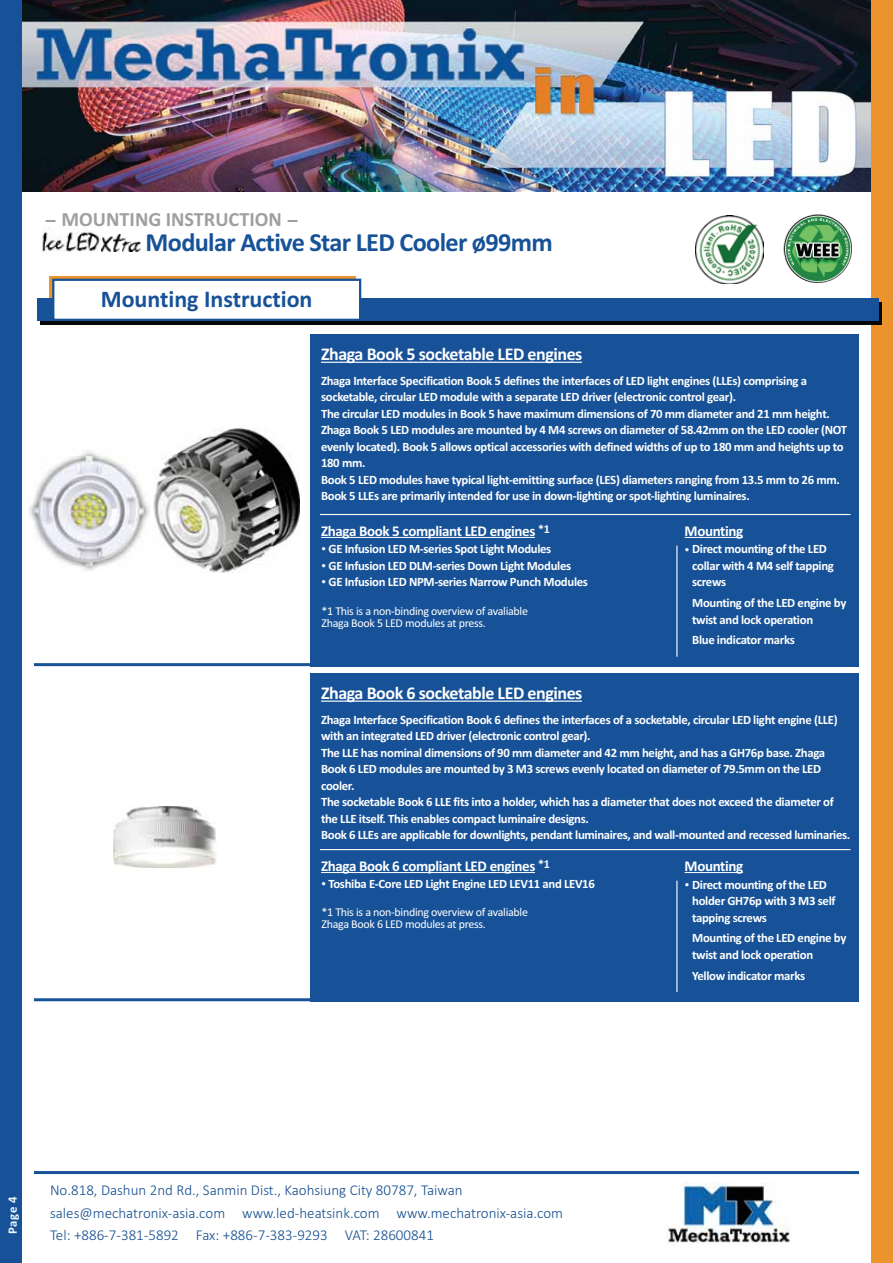
<style>
.page{position:relative;width:893px;height:1263px;background:#fff}
.page>*{position:absolute;margin:0;border:0;box-sizing:border-box;transform-origin:0 0}
.t1{font:700 26.25px "Calibri";letter-spacing:-.025em;color:#175298}
.t2{font:700 24px "Calibri";color:#175298}
.t3{font:700 20.25px "Calibri";color:#9f9f9f;scale:2 1}
.t4{font:700 18px "Calibri";letter-spacing:-.025em;color:#fff}
.t5{font:300 15px/22.5px "Calibri";color:#144e8f}
.t6{font:700 15px "Calibri";letter-spacing:-.025em;color:#fff}
.t7{font:700 12.75px/16.5px "Calibri";letter-spacing:-.025em;color:#fff}
.t8{font:700 12.75px "Calibri";color:#eff9fe}
.t9{font:12px/12px "Calibri";letter-spacing:-.025em;color:#fff}
.s1{font-weight:400;font-size:10.5px}
</style>
<div class="page">
<img style="left:21px;top:0;width:851px;height:191px">
<div style="left:872px;top:0;width:21px;height:1263px;background:#eb932d"></div>
<div style="left:0;top:0;width:21px;height:1263px;background:#175298"></div>
<hr style="left:34px;top:1171px;width:825px;height:3px;background:#175298">
<img style="left:667px;top:1183px;width:124px;height:60px">
<img style="left:695px;top:216px;width:69px;height:68px">
<img style="left:783px;top:214px;width:69px;height:69px">
<img style="left:42px;top:228px;width:60px;height:24px">
<img style="left:102px;top:234px;width:38px;height:17px">
<svg style="left:49px;top:276px;width:307px;height:22px"></svg>
<svg style="left:40px;top:302px;width:842px;height:22px;background:#06141e"></svg>
<div style="left:37px;top:298px;width:842px;height:22px;background:#175298"></div>
<div style="left:53px;top:280px;width:307px;height:40px;background:#fff"></div>
<div style="left:52px;top:279px;width:309px;height:42px;border:2px solid #175298"></div>
<img style="left:113px;top:806px;width:104px;height:62px">
<div style="left:311px;top:334px;width:548px;height:332px;background:#175298"></div>
<div style="left:311px;top:673px;width:548px;height:328px;background:#175298"></div>
<hr style="left:320px;top:514px;width:530px;height:1px;background:#fff">
<hr style="left:320px;top:849px;width:530px;height:1px;background:#fff">
<hr style="left:321px;top:537px;width:214px;height:1px;background:#fff">
<hr style="left:321px;top:872px;width:214px;height:1px;background:#fff">
<hr style="left:685px;top:537px;width:58px;height:1px;background:#fff">
<hr style="left:685px;top:872px;width:58px;height:1px;background:#fff">
<hr style="left:676px;top:546px;width:1px;height:111px;background:#fff">
<hr style="left:676px;top:881px;width:1px;height:111px;background:#fff">
<hr style="left:321px;top:362px;width:261px;height:1px;background:#fff">
<hr style="left:321px;top:701px;width:261px;height:1px;background:#fff">
<hr style="left:34px;top:663px;width:382px;height:3px;background:#175298">
<hr style="left:34px;top:998px;width:382px;height:3px;background:#175298">
<img style="left:29px;top:451px;width:121px;height:120px">
<img style="left:34px;top:456px;width:109px;height:110px">
<img style="left:154px;top:428px;width:146px;height:144px">
<h3 class="t3" style="left:45px;top:212px;width:129px">- MOUNTING INSTRUCTION -</h3>
<h1 class="t1" style="left:146px;top:233px;width:409px">Modular Active Star LED Cooler ø99mm</h1>
<h2 class="t2" style="left:101px;top:291px;width:213px">Mounting Instruction</h2>
<h3 class="t4" style="left:321px;top:348px;width:263px">Zhaga Book 5 socketable LED engines</h3>
<p class="t7" style="left:321px;top:373px;width:528px">Zhaga Interface Specification Book 5 defines the interfaces of LED light engines (LLEs) comprising a socketable, circular LED module with a separate LED driver (electronic control gear).<br>The circular LED modules in Book 5 have maximum dimensions of 70 mm diameter and 21 mm height.<br>Zhaga Book 5 LED modules are mounted by 4 M4 screws on diameter of 58.42mm on the LED cooler (NOT evenly located). Book 5 allows optical accessories with defined widths of up to 180 mm and heights up to 180 mm.<br>Book 5 LED modules have typical light-emitting surface (LES) diameters ranging from 13.5 mm to 26 mm.<br>Book 5 LLEs are primarily intended for use in down-lighting or spot-lighting luminaires.</p>
<p class="t6" style="left:321px;top:526px;width:230px">Zhaga Book 5 compliant LED engines <sup>*1</sup></p>
<p class="t7" style="left:321px;top:542px;width:232px"><span class="s1">-</span> GE Infusion LED M-series Spot Light Modules</p>
<p class="t7" style="left:321px;top:558px;width:252px"><span class="s1">-</span> GE Infusion LED DLM-series Down Light Modules</p>
<p class="t7" style="left:321px;top:575px;width:268px"><span class="s1">-</span> GE Infusion LED NPM-series Narrow Punch Modules</p>
<p class="t9" style="left:321px;top:606px;width:208px">*1 This is a non-binding overview of avaliable<br>Zhaga Book 5 LED modules at press.</p>
<p class="t6" style="left:685px;top:526px;width:60px">Mounting</p>
<p class="t7" style="left:692px;top:542px;width:143px;text-indent:-8px"><span class="s1">-</span> Direct mounting of the LED collar with 4 M4 self tapping screws</p>
<p class="t7" style="left:692px;top:596px;width:156px">Mounting of the LED engine by twist and lock operation</p>
<p class="t7" style="left:692px;top:633px;width:104px">Blue indicator marks</p>
<h3 class="t4" style="left:321px;top:687px;width:263px">Zhaga Book 6 socketable LED engines</h3>
<p class="t7" style="left:321px;top:712px;width:531px">Zhaga Interface Specification Book 6 defines the interfaces of a socketable, circular LED light engine (LLE) with an integrated LED driver (electronic control gear).<br>The LLE has nominal dimensions of 90 mm diameter and 42 mm height, and has a GH76p base. Zhaga Book 6 LED modules are mounted by 3 M3 screws evenly located on diameter of 79.5mm on the LED cooler.<br>The socketable Book 6 LLE fits into a holder, which has a diameter that does not exceed the diameter of the LLE itself. This enables compact luminaire designs.<br>Book 6 LLEs are applicable for downlights, pendant luminaires, and wall-mounted and recessed luminaries.</p>
<p class="t6" style="left:321px;top:861px;width:230px">Zhaga Book 6 compliant LED engines <sup>*1</sup></p>
<p class="t7" style="left:321px;top:877px;width:275px"><span class="s1">-</span> Toshiba E-Core LED Light Engine LED LEV11 and LEV16</p>
<p class="t9" style="left:321px;top:907px;width:208px">*1 This is a non-binding overview of avaliable<br>Zhaga Book 6 LED modules at press.</p>
<p class="t8" style="left:8px;top:1234px;width:39px;rotate:-90deg">Page 4</p>
<p class="t5" style="left:50px;top:1180px;width:514px">No.818, Dashun 2nd Rd., Sanmin Dist., Kaohsiung City 80787, Taiwan sales@mechatronix-asia.com www.led-heatsink.com www.mechatronix-asia.com<br>Tel: +886-7-381-5892 Fax: +886-7-383-9293 VAT: 28600841</p>
<p class="t6" style="left:685px;top:861px;width:60px">Mounting</p>
<p class="t7" style="left:692px;top:877px;width:145px;text-indent:-8px"><span class="s1">-</span> Direct mounting of the LED holder GH76p with 3 M3 self tapping screws</p>
<p class="t7" style="left:692px;top:931px;width:156px">Mounting of the LED engine by twist and lock operation</p>
<p class="t7" style="left:692px;top:968px;width:115px">Yellow indicator marks</p>
</div>
